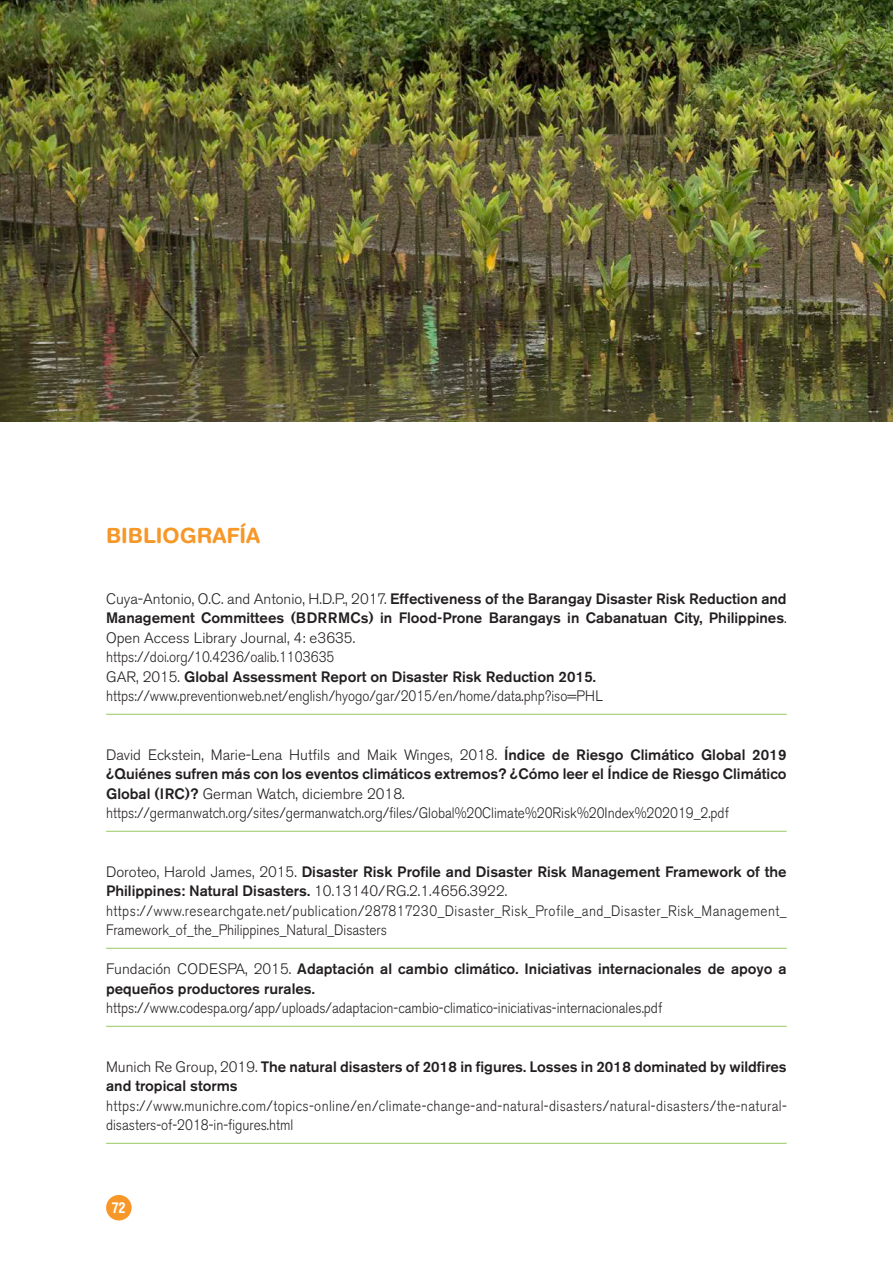
<style>
.page{position:relative;width:893px;height:1263px;background:#fff}
.page>*{position:absolute;margin:0;border:0;box-sizing:border-box;transform-origin:0 0}
._1_TITULO{font:700 21px "Helvetica Rounded";color:#f79727}
._0_Cuerpo_texto{font:500 15px/19.5px "Akzidenz Grotesk BE";color:#231f20}
._0_Cuerpo_texto-2{font:300 15px "Akzidenz Grotesk BE";color:#231f20;scale:.9 1}
._0_Cuerpo_texto-3{font:300 15px/19.5px "Akzidenz Grotesk BE";letter-spacing:.03em;color:#231f20;scale:.9 1}
.t1{font:700 condensed 15px "Helvetica Rounded";color:#fff}
.s1{font-weight:300}
</style>
<div class="page">
<div style="left:106px;top:1195px;width:26px;height:25px;background:#f79727;border-radius:50%"></div>
<hr style="left:106px;top:714px;width:681px;height:1px;background:#97ca62">
<hr style="left:106px;top:831px;width:681px;height:1px;background:#97ca62">
<hr style="left:106px;top:948px;width:681px;height:1px;background:#97ca62">
<hr style="left:106px;top:1026px;width:681px;height:1px;background:#97ca62">
<hr style="left:106px;top:1143px;width:681px;height:1px;background:#97ca62">
<img style="left:0;top:0;width:893px;height:422px">
<p class="_1_TITULO" style="left:106px;top:523px;width:156px">BIBLIOGRAFÍA</p>
<p class="_0_Cuerpo_texto" style="left:106px;top:588px;width:682px;text-align:justify"><span class="s1">Cuya-Antonio, O.C. and Antonio, H.D.P., 2017.</span> Effectiveness of the Barangay Disaster Risk Reduction and Management Committees (BDRRMCs) in Flood-Prone Barangays in Cabanatuan City, Philippines<span class="s1">.<br>Open Access Library Journal, 4: e3635.</span></p>
<p class="_0_Cuerpo_texto-2" style="left:106px;top:648px;width:255px">https://doi.org/10.4236/oalib.1103635</p>
<p class="_0_Cuerpo_texto" style="left:106px;top:666px;width:491px"><span class="s1">GAR, 2015.</span> Global Assessment Report on Disaster Risk Reduction 2015.</p>
<p class="_0_Cuerpo_texto-2" style="left:106px;top:687px;width:554px">https://www.preventionweb.net/english/hyogo/gar/2015/en/home/data.php?iso=PHL</p>
<p class="_0_Cuerpo_texto" style="left:106px;top:744px;width:682px;text-align:justify"><span class="s1">David Eckstein, Marie-Lena Hutfils and Maik Winges, 2018.</span> Índice de Riesgo Climático Global 2019 ¿Quiénes sufren más con los eventos climáticos extremos? ¿Cómo leer el Índice de Riesgo Climático Global (IRC)? <span class="s1">German Watch, diciembre 2018.</span></p>
<p class="_0_Cuerpo_texto-2" style="left:106px;top:804px;width:693px">https://germanwatch.org/sites/germanwatch.org/files/Global%20Climate%20Risk%20Index%202019_2.pdf</p>
<p class="_0_Cuerpo_texto" style="left:106px;top:861px;width:682px"><span class="s1">Doroteo, Harold James, 2015.</span> Disaster Risk Profile and Disaster Risk Management Framework of the<br>Philippines: Natural Disasters. <span class="s1">10.13140/RG.2.1.4656.3922.</span></p>
<p class="_0_Cuerpo_texto-3" style="left:106px;top:901px;width:758px">https://www.researchgate.net/publication/287817230_Disaster_Risk_Profile_and_Disaster_Risk_Management_<br>Framework_of_the_Philippines_Natural_Disasters</p>
<p class="_0_Cuerpo_texto" style="left:106px;top:959px;width:682px"><span class="s1">Fundación CODESPA, 2015.</span> Adaptación al cambio climático. Iniciativas internacionales de apoyo a pequeños productores rurales.</p>
<p class="_0_Cuerpo_texto-2" style="left:106px;top:999px;width:619px">https://www.codespa.org/app/uploads/adaptacion-cambio-climatico-iniciativas-internacionales.pdf</p>
<p class="_0_Cuerpo_texto" style="left:106px;top:1056px;width:682px"><span class="s1">Munich Re Group, 2019.</span> The natural disasters of 2018 in figures. Losses in 2018 dominated by wildfires and tropical storms</p>
<p class="_0_Cuerpo_texto-3" style="left:106px;top:1096px;width:758px">https://www.munichre.com/topics-online/en/climate-change-and-natural-disasters/natural-disasters/the-natural&shy;disasters-of-2018-in-figures.html</p>
<p class="t1" style="left:112px;top:1198px;width:15px">72</p>
</div>
